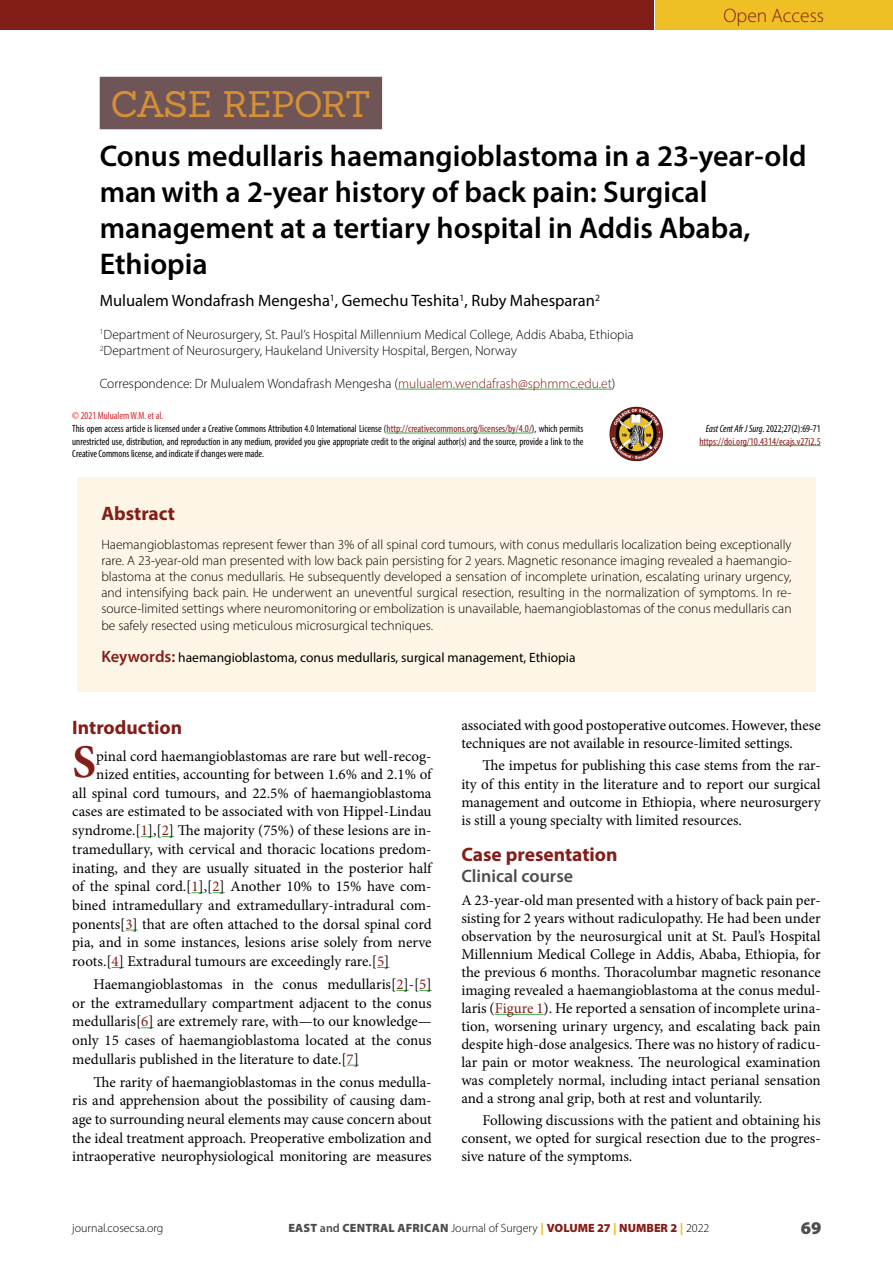
<style>
.page{position:relative;width:893px;height:1263px;background:#fff}
.page>*{position:absolute;margin:0;border:0;box-sizing:border-box;transform-origin:0 0}
.DropCops{font:700 46.95px "Minion Pro";color:#831d18}
.AH{font:36px "Sanchez";letter-spacing:-.03em;color:#d59037}
.AT{font:600 30px/36px "Myriad Pro";color:#000}
.ABSH{font:700 19.5px "Myriad Pro";color:#831d18}
.t1{font:300 19.5px "Myriad Pro";color:#831d18}
.H2_No_Above_Space{font:600 18px "Myriad Pro";color:#4d4d4f}
.t2{font:900 18px "Myriad Pro";color:#4d4d4f}
.AU{font:16.5px "Myriad Pro";color:#000}
.TX{font:15px/18.8px "Minion Pro";letter-spacing:-.005em;color:#000;text-align:justify}
.TXFL{font:15px/18px "Minion Pro";letter-spacing:-.005em;color:#000;text-align:justify}
.DropCops-2{font:15px "Minion Pro";color:#000}
.ABS{font:300 13.5px/16.2px "Myriad Pro";color:#000;text-align:justify}
.AFF{font:300 13.5px "Myriad Pro";color:#000}
.ADD{font:300 13.5px "Myriad Pro";color:#000}
.KWD{font:13.5px "Myriad Pro";color:#000}
.t3{font:300 12px "Myriad Pro";color:#000}
.t4{font:condensed 10.5px/12.6px "Myriad Pro";color:#000;scale:.96 1}
.t5{font:condensed 10.5px/12.6px "Myriad Pro";color:#831d18;text-align:right}
.s1{color:#831d18}
.s2{color:#d2232a}
.s3{font-style:italic;color:#000}
.s4{color:#000}
.s5{font-weight:600;font-size:16.5px;color:#831d18}
.s6{font-weight:900;color:#4d4d4f}
.s7{font-weight:600;color:#4d4d4f}
.s8{font-weight:900;color:#efc026}
.s9{font-weight:900;color:#831d18}
</style>
<div class="page">
<div style="left:655px;top:0;width:238px;height:30px;background:#efc026"></div>
<div style="left:0;top:0;width:654px;height:30px;background:#831d18"></div>
<hr style="left:386px;top:433px;width:146px;height:1px;background:#41ad49">
<hr style="left:699px;top:445px;width:122px;height:1px;background:#41ad49">
<img style="left:609px;top:407px;width:54px;height:54px">
<div style="left:77px;top:477px;width:739px;height:215px;background:#fdf5e5"></div>
<svg style="left:141px;top:836px;width:12px;height:1px"></svg>
<svg style="left:162px;top:836px;width:12px;height:1px"></svg>
<svg style="left:191px;top:892px;width:13px;height:1px"></svg>
<svg style="left:212px;top:892px;width:13px;height:1px"></svg>
<svg style="left:125px;top:930px;width:13px;height:1px"></svg>
<svg style="left:112px;top:967px;width:12px;height:1px"></svg>
<svg style="left:377px;top:967px;width:12px;height:1px"></svg>
<svg style="left:396px;top:990px;width:13px;height:1px"></svg>
<svg style="left:419px;top:990px;width:13px;height:1px"></svg>
<svg style="left:141px;top:1027px;width:13px;height:1px"></svg>
<svg style="left:347px;top:1065px;width:12px;height:1px"></svg>
<hr style="left:495px;top:1014px;width:49px;height:1px;background:#41ad49">
<div style="left:100px;top:77px;width:282px;height:52px;background:#6f5555"></div>
<hr style="left:398px;top:389px;width:214px;height:1px;background:#41ad49">
<h3 class="t1" style="left:723px;top:4px;width:102px">Open Access</h3>
<p class="AH" style="left:111px;top:80px;width:261px">CASE REPORT</p>
<p class="AT" style="left:100px;top:137px;width:708px">Conus medullaris haemangioblastoma in a 23-year-old man with a 2-year history of back pain: Surgical management at a tertiary hospital in Addis Ababa, Ethiopia</p>
<p class="AU" style="left:100px;top:290px;width:502px">Mulualem Wondafrash Mengesha<sup>1</sup>, Gemechu Teshita<sup>1</sup>, Ruby Mahesparan<sup>2</sup></p>
<p class="AFF" style="left:100px;top:326px;width:535px"><sup>1</sup>Department of Neurosurgery, St. Paul’s Hospital Millennium Medical College, Addis Ababa, Ethiopia</p>
<p class="AFF" style="left:100px;top:342px;width:419px"><sup>2</sup>Department of Neurosurgery, Haukeland University Hospital, Bergen, Norway</p>
<p class="ADD" style="left:100px;top:375px;width:517px">Correspondence: Dr Mulualem Wondafrash Mengesha (<span class="s1">mulualem.wendafrash@sphmmc.edu.et</span>)</p>
<p class="t4" style="left:72px;top:409px;width:534px"><span class="s2">© 2021 Mulualem W.M. et al.<br></span>This open access article is licensed under a Creative Commons Attribution 4.0 International License (<span class="s1">http://creativecommons.org/licenses/by/4.0/</span>), which permits unrestricted use, distribution, and reproduction in any medium, provided you give appropriate credit to the original author(s) and the source, provide a link to the Creative Commons license, and indicate if changes were made.</p>
<p class="t5" style="left:699px;top:422px;width:123px"><span class="s3">East Cent Afr J Surg</span><span class="s4">. 2022;27(2):69-71 </span>https://doi.org/10.4314/ecajs.v27i2.5</p>
<p class="ABSH" style="left:101px;top:500px;width:75px">Abstract</p>
<p class="ABS" style="left:101px;top:536px;width:692px">Haemangioblastomas represent fewer than 3% of all spinal cord tumours, with conus medullaris localization being exceptionally rare. A 23-year-old man presented with low back pain persisting for 2 years. Magnetic resonance imaging revealed a haemangio&shy;blastoma at the conus medullaris. He subsequently developed a sensation of incomplete urination, escalating urinary urgency, and intensifying back pain. He underwent an uneventful surgical resection, resulting in the normalization of symptoms. In re&shy;source-limited settings where neuromonitoring or embolization is unavailable, haemangioblastomas of the conus medullaris can be safely resected using meticulous microsurgical techniques.</p>
<p class="KWD" style="left:101px;top:649px;width:476px"><span class="s5">Keywords:</span> haemangioblastoma, conus medullaris, surgical management, Ethiopia</p>
<h1 class="ABSH" style="left:72px;top:715px;width:111px">Introduction</h1>
<p class="DropCops" style="left:73px;top:729px;width:25px">S</p>
<p class="DropCops-2" style="left:96px;top:746px;width:337px">pinal cord haemangioblastomas are rare but well-recog-</p>
<p class="DropCops-2" style="left:96px;top:764px;width:337px">nized entities, accounting for between 1.6% and 2.1% of</p>
<p class="DropCops-2" style="left:72px;top:783px;width:361px">all spinal cord tumours, and 22.5% of haemangioblastoma</p>
<p class="DropCops-2" style="left:72px;top:802px;width:361px">cases are estimated to be associated with von Hippel-Lindau</p>
<p class="DropCops-2" style="left:72px;top:820px;width:361px">syndrome.[<span class="s1">1</span>],[<span class="s1">2</span>] The majority (75%) of these lesions are in-</p>
<p class="DropCops-2" style="left:72px;top:839px;width:361px">tramedullary, with cervical and thoracic locations predom-</p>
<p class="DropCops-2" style="left:72px;top:858px;width:361px">inating, and they are usually situated in the posterior half</p>
<p class="DropCops-2" style="left:72px;top:876px;width:361px">of the spinal cord.[<span class="s1">1</span>],[<span class="s1">2</span>] Another 10% to 15% have com-</p>
<p class="DropCops-2" style="left:72px;top:895px;width:361px">bined intramedullary and extramedullary-intradural com-</p>
<p class="DropCops-2" style="left:72px;top:914px;width:361px">ponents[<span class="s1">3</span>] that are often attached to the dorsal spinal cord</p>
<p class="DropCops-2" style="left:72px;top:932px;width:361px">pia, and in some instances, lesions arise solely from nerve</p>
<p class="DropCops-2" style="left:72px;top:951px;width:319px">roots.[<span class="s1">4</span>] Extradural tumours are exceedingly rare.[<span class="s1">5</span>]</p>
<p class="TX" style="left:72px;top:975px;width:361px;text-indent:21px">Haemangioblastomas in the conus medullaris[<span class="s1">2</span>]-[<span class="s1">5</span>] or the extramedullary compartment adjacent to the conus medullaris[<span class="s1">6</span>] are extremely rare, with—to our knowledge— only 15 cases of haemangioblastoma located at the conus medullaris published in the literature to date.[<span class="s1">7</span>]</p>
<p class="TX" style="left:72px;top:1072px;width:361px;text-indent:21px">The rarity of haemangioblastomas in the conus medulla&shy;ris and apprehension about the possibility of causing dam&shy;age to surrounding neural elements may cause concern about the ideal treatment approach. Preoperative embolization and intraoperative neurophysiological monitoring are measures</p>
<p class="TX" style="left:461px;top:716px;width:361px;line-height:18px">associated with good postoperative outcomes. However, these techniques are not available in resource-limited settings.</p>
<p class="TX" style="left:461px;top:757px;width:361px;line-height:18px;text-indent:21px">The impetus for publishing this case stems from the rar&shy;ity of this entity in the literature and to report our surgical management and outcome in Ethiopia, where neurosurgery is still a young specialty with limited resources.</p>
<h1 class="ABSH" style="left:461px;top:841px;width:158px">Case presentation</h1>
<p class="H2_No_Above_Space" style="left:461px;top:865px;width:113px">Clinical course</p>
<p class="TXFL" style="left:461px;top:891px;width:361px">A 23-year-old man presented with a history of back pain per&shy;sisting for 2 years without radiculopathy. He had been under observation by the neurosurgical unit at St. Paul’s Hospital Millennium Medical College in Addis, Ababa, Ethiopia, for the previous 6 months. Thoracolumbar magnetic resonance imaging revealed a haemangioblastoma at the conus medul&shy;laris (<span class="s1">Figure 1</span>). He reported a sensation of incomplete urina&shy;tion, worsening urinary urgency, and escalating back pain despite high-dose analgesics. There was no history of radicu&shy;lar pain or motor weakness. The neurological examination was completely normal, including intact perianal sensation and a strong anal grip, both at rest and voluntarily.</p>
<p class="TX" style="left:461px;top:1111px;width:361px;line-height:18px;text-indent:21px">Following discussions with the patient and obtaining his consent, we opted for surgical resection due to the progres&shy;sive nature of the symptoms.</p>
<p class="t3" style="left:72px;top:1221px;width:93px">journal.cosecsa.org</p>
<p class="t3" style="left:288px;top:1221px;width:423px"><span class="s6">EAST</span> <span class="s7">and</span> <span class="s6">CENTRAL AFRICAN</span> Journal of Surgery <span class="s8">|</span> <span class="s9">VOLUME 27</span> <span class="s8">|</span> <span class="s9">NUMBER 2</span> <span class="s8">|</span> 2022</p>
<p class="t2" style="left:801px;top:1216px;width:22px">69</p>
</div>
